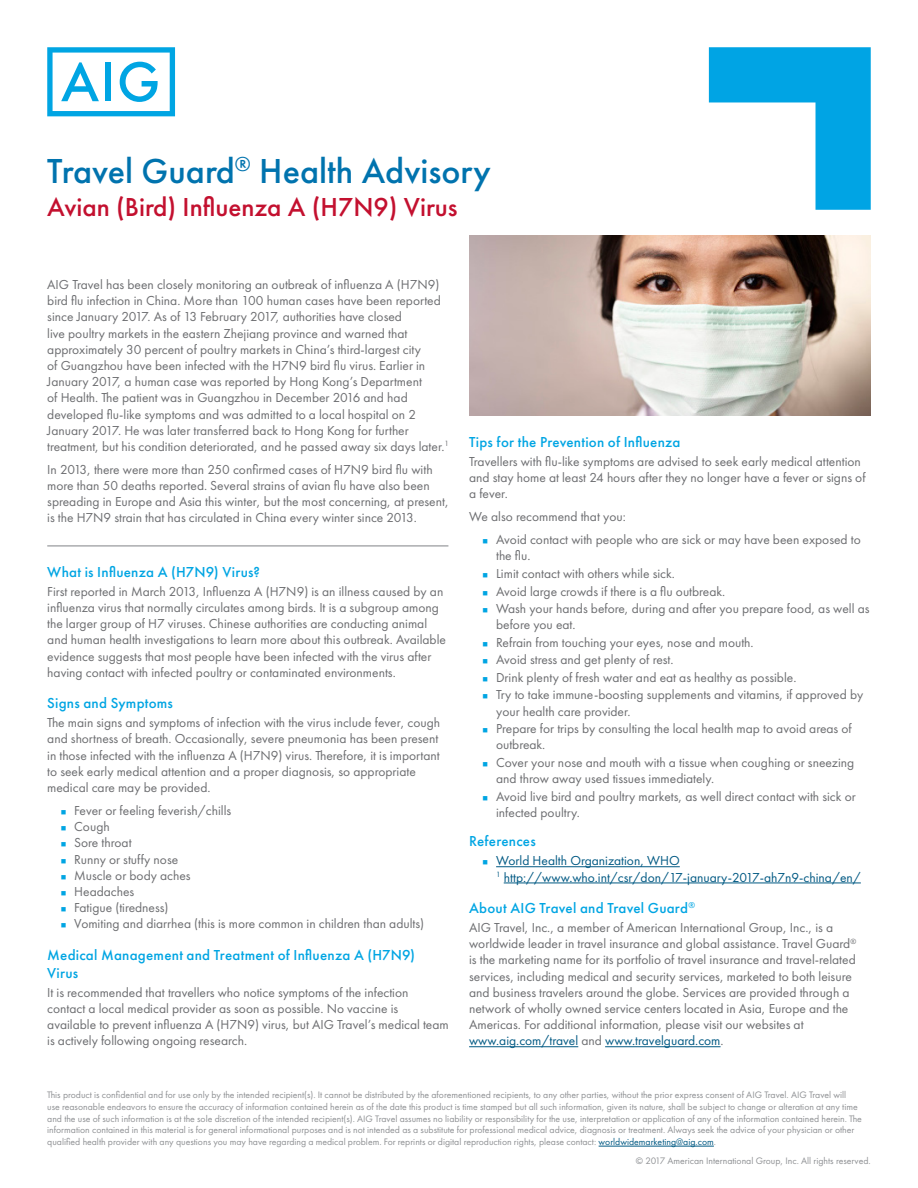
<style>
.page{position:relative;width:918px;height:1188px;background:#fff}
.page>*{position:absolute;margin:0;border:0;box-sizing:border-box;transform-origin:0 0}
.t1{font:500 36px "Futura PT";color:#0073ae}
.t2{font:500 27px "Futura PT";color:#c3102f}
.Headers_Futura{font:500 15px/18px "Futura PT";letter-spacing:.015em;color:#00a5e3}
.Body_Text{font:13.5px/16.2px "Futura PT";color:#6c6d70}
.t3{font:13.5px/16.2px "Futura PT";color:#005983}
.t4{font:9.75px/11.7px "Futura PT";color:#8f9194}
.s1{color:#005983}
</style>
<div class="page">
<svg style="left:709px;top:47px;width:162px;height:163px"></svg>
<svg style="left:47px;top:47px;width:128px;height:69px"></svg>
<hr style="left:47px;top:545px;width:401px;height:1px;background:#8f9194">
<img style="left:469px;top:235px;width:402px;height:181px">
<hr style="left:496px;top:866px;width:184px;height:1px;background:#005983">
<hr style="left:504px;top:883px;width:357px;height:1px;background:#005983">
<hr style="left:469px;top:1046px;width:109px;height:1px;background:#005983">
<hr style="left:605px;top:1046px;width:116px;height:1px;background:#005983">
<hr style="left:599px;top:1146px;width:115px;height:1px;background:#005983">
<p class="t1" style="left:47px;top:150px;width:445px">Travel Guard<sup>®</sup> Health Advisory</p>
<p class="t2" style="left:47px;top:190px;width:412px">Avian (Bird) Influenza A (H7N9) Virus</p>
<p class="Body_Text" style="left:47px;top:276px;width:403px">AIG Travel has been closely monitoring an outbreak of influenza A (H7N9) bird flu infection in China. More than 100 human cases have been reported since January 2017. As of 13 February 2017, authorities have closed<br>live poultry markets in the eastern Zhejiang province and warned that approximately 30 percent of poultry markets in China’s third-largest city<br>of Guangzhou have been infected with the H7N9 bird flu virus. Earlier in January 2017, a human case was reported by Hong Kong’s Department<br>of Health. The patient was in Guangzhou in December 2016 and had developed flu-like symptoms and was admitted to a local hospital on 2<br>January 2017. He was later transferred back to Hong Kong for further treatment, but his condition deteriorated, and he passed away six days later.<sup>1</sup></p>
<p class="Body_Text" style="left:47px;top:461px;width:403px">In 2013, there were more than 250 confirmed cases of H7N9 bird flu with more than 50 deaths reported. Several strains of avian flu have also been spreading in Europe and Asia this winter, but the most concerning, at present, is the H7N9 strain that has circulated in China every winter since 2013.</p>
<p class="Headers_Futura" style="left:47px;top:563px;width:214px">What is Influenza A (H7N9) Virus?</p>
<p class="Body_Text" style="left:47px;top:583px;width:400px">First reported in March 2013, Influenza A (H7N9) is an illness caused by an influenza virus that normally circulates among birds. It is a subgroup among the larger group of H7 viruses. Chinese authorities are conducting animal and human health investigations to learn more about this outbreak. Available evidence suggests that most people have been infected with the virus after having contact with infected poultry or contaminated environments.</p>
<p class="Headers_Futura" style="left:47px;top:694px;width:127px">Signs and Symptoms</p>
<p class="Body_Text" style="left:47px;top:715px;width:395px">The main signs and symptoms of infection with the virus include fever, cough and shortness of breath. Occasionally, severe pneumonia has been present in those infected with the influenza A (H7N9) virus. Therefore, it is important to seek early medical attention and a proper diagnosis, so appropriate medical care may be provided.</p>
<p class="Body_Text" style="left:74px;top:802px;width:159px">Fever or feeling feverish/chills</p>
<p class="Body_Text" style="left:74px;top:819px;width:37px">Cough</p>
<p class="Body_Text" style="left:74px;top:835px;width:59px">Sore throat</p>
<p class="Body_Text" style="left:74px;top:851px;width:106px">Runny or stuffy nose</p>
<p class="Body_Text" style="left:74px;top:867px;width:118px">Muscle or body aches</p>
<p class="Body_Text" style="left:74px;top:883px;width:62px">Headaches</p>
<p class="Body_Text" style="left:74px;top:900px;width:96px">Fatigue (tiredness)</p>
<p class="Body_Text" style="left:74px;top:916px;width:351px">Vomiting and diarrhea (this is more common in children than adults)</p>
<p class="Headers_Futura" style="left:47px;top:946px;width:369px">Medical Management and Treatment of Influenza A (H7N9)<br>Virus</p>
<p class="Body_Text" style="left:47px;top:984px;width:403px">It is recommended that travellers who notice symptoms of the infection contact a local medical provider as soon as possible. No vaccine is available to prevent influenza A (H7N9) virus, but AIG Travel’s medical team is actively following ongoing research.</p>
<p class="Headers_Futura" style="left:469px;top:433px;width:213px">Tips for the Prevention of Influenza</p>
<p class="Body_Text" style="left:469px;top:453px;width:398px">Travellers with flu-like symptoms are advised to seek early medical attention and stay home at least 24 hours after they no longer have a fever or signs of a fever.</p>
<p class="Body_Text" style="left:469px;top:509px;width:158px">We also recommend that you:</p>
<p class="Body_Text" style="left:496px;top:532px;width:366px">Avoid contact with people who are sick or may have been exposed to the flu.</p>
<p class="Body_Text" style="left:496px;top:565px;width:180px">Limit contact with others while sick.</p>
<p class="Body_Text" style="left:496px;top:583px;width:231px">Avoid large crowds if there is a flu outbreak.</p>
<p class="Body_Text" style="left:496px;top:600px;width:375px">Wash your hands before, during and after you prepare food, as well as before you eat.</p>
<p class="Body_Text" style="left:496px;top:634px;width:259px">Refrain from touching your eyes, nose and mouth.</p>
<p class="Body_Text" style="left:496px;top:652px;width:179px">Avoid stress and get plenty of rest.</p>
<p class="Body_Text" style="left:496px;top:669px;width:302px">Drink plenty of fresh water and eat as healthy as possible.</p>
<p class="Body_Text" style="left:496px;top:687px;width:369px">Try to take immune‐boosting supplements and vitamins, if approved by your health care provider.</p>
<p class="Body_Text" style="left:496px;top:721px;width:357px">Prepare for trips by consulting the local health map to avoid areas of outbreak.</p>
<p class="Body_Text" style="left:496px;top:754px;width:360px">Cover your nose and mouth with a tissue when coughing or sneezing and throw away used tissues immediately.</p>
<p class="Body_Text" style="left:496px;top:788px;width:361px">Avoid live bird and poultry markets, as well direct contact with sick or infected poultry.</p>
<p class="Headers_Futura" style="left:469px;top:833px;width:68px">References</p>
<p class="t3" style="left:496px;top:853px;width:366px">World Health Organization, WHO<br><sup>1</sup> http://www.who.int/csr/don/17-january-2017-ah7n9-china/en/</p>
<p class="Headers_Futura" style="left:469px;top:899px;width:227px">About AIG Travel and Travel Guard<sup>®</sup></p>
<p class="Body_Text" style="left:469px;top:919px;width:389px">AIG Travel, Inc., a member of American International Group, Inc., is a worldwide leader in travel insurance and global assistance. Travel Guard<sup>® </sup>is the marketing name for its portfolio of travel insurance and travel-related services, including medical and security services, marketed to both leisure and business travelers around the globe. Services are provided through a network of wholly owned service centers located in Asia, Europe and the Americas. For additional information, please visit our websites at <span class="s1">www.aig.com/travel</span> and <span class="s1">www.travelguard.com</span>.</p>
<p class="t4" style="left:47px;top:1089px;width:816px">This product is confidential and for use only by the intended recipient(s). It cannot be distributed by the aforementioned recipients, to any other parties, without the prior express consent of AIG Travel. AIG Travel will<br>use reasonable endeavors to ensure the accuracy of information contained herein as of the date this product is time stamped but all such information, given its nature, shall be subject to change or alteration at any time and the use of such information is at the sole discretion of the intended recipient(s). AIG Travel assumes no liability or responsibility for the use, interpretation or application of any of the information contained herein. The information contained in this material is for general informational purposes and is not intended as a substitute for professional medical advice, diagnosis or treatment. Always seek the advice of your physician or other qualified health provider with any questions you may have regarding a medical problem. For reprints or digital reproduction rights, please contact: <span class="s1">worldwidemarketing@aig.com</span>.</p>
<p class="t4" style="left:636px;top:1154px;width:236px">© 2017 American International Group, Inc. All rights reserved.</p>
</div>
